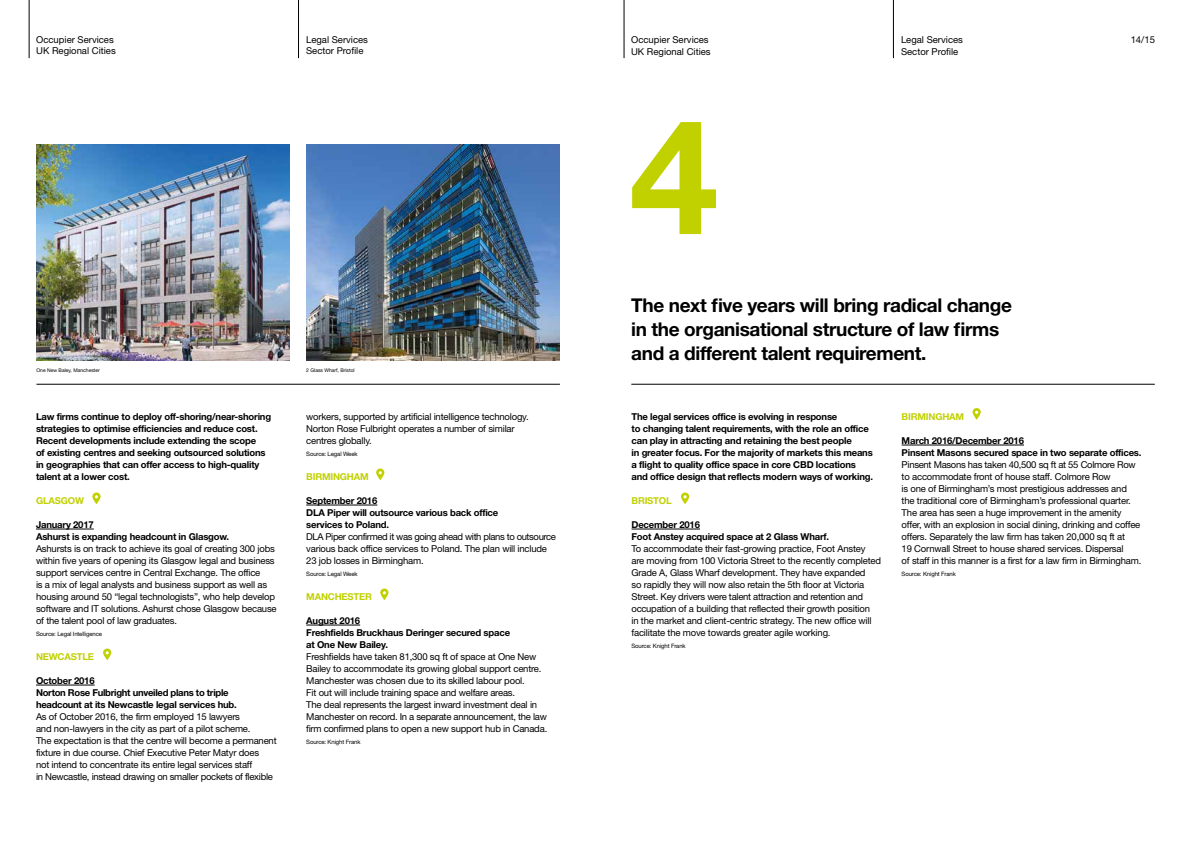
<style>
.page{position:relative;width:1191px;height:842px;background:#fff}
.page>*{position:absolute;margin:0;border:0;box-sizing:border-box;transform-origin:0 0}
.t1{font:700 160px "Helvetica Neue LT Std";color:#c1d100}
.t2{font:700 19px/24px "Helvetica Neue LT Std";letter-spacing:-.02em;color:#000}
.t3{font:9.5px/12px "Helvetica Neue LT Std";letter-spacing:-.02em;color:#000}
.t4{font:700 9.5px/12px "Helvetica Neue LT Std";letter-spacing:-.02em;color:#000}
.t5{font:9.5px/11.4px "Helvetica Neue LT Std";color:#000}
.t6{font:700 9.5px "Helvetica Neue LT Std";letter-spacing:-.02em;color:#c1d100}
.t7{font:6px "Helvetica Neue LT Std";letter-spacing:-.02em;color:#000}
.t8{font:5px "Helvetica Neue";color:#000}
</style>
<div class="page">
<hr style="left:298px;top:0;width:1px;height:58px;background:#000">
<hr style="left:29px;top:0;width:1px;height:58px;background:#000">
<hr style="left:36px;top:384px;width:524px;height:1px;background:#000">
<hr style="left:36px;top:529px;width:58px;height:1px;background:#000">
<hr style="left:36px;top:685px;width:59px;height:1px;background:#000">
<hr style="left:306px;top:505px;width:71px;height:1px;background:#000">
<hr style="left:306px;top:625px;width:54px;height:1px;background:#000">
<hr style="left:631px;top:384px;width:523px;height:1px;background:#000">
<svg style="left:92px;top:492px;width:9px;height:12px"></svg>
<svg style="left:103px;top:648px;width:8px;height:12px"></svg>
<svg style="left:376px;top:468px;width:8px;height:12px"></svg>
<svg style="left:380px;top:588px;width:8px;height:12px"></svg>
<img style="left:306px;top:144px;width:254px;height:216px">
<img style="left:36px;top:144px;width:253px;height:216px">
<hr style="left:631px;top:529px;width:69px;height:1px;background:#000">
<hr style="left:901px;top:445px;width:123px;height:1px;background:#000">
<svg style="left:681px;top:492px;width:8px;height:12px"></svg>
<svg style="left:972px;top:408px;width:8px;height:12px"></svg>
<hr style="left:893px;top:0;width:1px;height:58px;background:#000">
<hr style="left:624px;top:0;width:1px;height:58px;background:#000">
<p class="t5" style="left:36px;top:33px;width:81px">Occupier Services<br>UK Regional Cities</p>
<p class="t3" style="left:1130px;top:33px;width:26px">14/15</p>
<p class="t5" style="left:306px;top:33px;width:63px">Legal Services<br>Sector Profile</p>
<p class="t5" style="left:631px;top:34px;width:81px">Occupier Services<br>UK Regional Cities</p>
<p class="t5" style="left:901px;top:34px;width:63px">Legal Services<br>Sector Profile</p>
<h1 class="t1" style="left:629px;top:78px;width:90px">4</h1>
<p class="t8" style="left:36px;top:367px;width:65px">One New Baley, Manchester</p>
<p class="t8" style="left:306px;top:367px;width:50px">2 Glass Wharf, Bristol</p>
<p class="t4" style="left:36px;top:410px;width:237px">Law firms continue to deploy off-shoring/near-shoring strategies to optimise efficiencies and reduce cost.<br>Recent developments include extending the scope<br>of existing centres and seeking outsourced solutions in geographies that can offer access to high-quality talent at a lower cost.</p>
<p class="t6" style="left:36px;top:495px;width:49px">GLASGOW</p>
<p class="t4" style="left:36px;top:518px;width:195px">January 2017<br>Ashurst is expanding headcount in Glasgow.</p>
<p class="t3" style="left:36px;top:542px;width:242px">Ashursts is on track to achieve its goal of creating 300 jobs within five years of opening its Glasgow legal and business support services centre in Central Exchange. The office<br>is a mix of legal analysts and business support as well as housing around 50 “legal technologists”, who help develop software and IT solutions. Ashurst chose Glasgow because of the talent pool of law graduates.</p>
<p class="t7" style="left:36px;top:630px;width:68px">Source: Legal Intelligence</p>
<p class="t6" style="left:36px;top:651px;width:59px">NEWCASTLE</p>
<p class="t4" style="left:36px;top:674px;width:202px">October 2016<br>Norton Rose Fulbright unveiled plans to triple headcount at its Newcastle legal services hub.</p>
<p class="t3" style="left:36px;top:710px;width:242px">As of October 2016, the firm employed 15 lawyers<br>and non-lawyers in the city as part of a pilot scheme.<br>The expectation is that the centre will become a permanent fixture in due course. Chief Executive Peter Matyr does<br>not intend to concentrate its entire legal services staff<br>in Newcastle, instead drawing on smaller pockets of flexible</p>
<p class="t3" style="left:306px;top:410px;width:224px">workers, supported by artificial intelligence technology.<br>Norton Rose Fulbright operates a number of similar centres globally.</p>
<p class="t7" style="left:306px;top:450px;width:53px">Source: Legal Week</p>
<p class="t6" style="left:306px;top:471px;width:64px">BIRMINGHAM</p>
<p class="t4" style="left:306px;top:494px;width:193px">September 2016<br>DLA Piper will outsource various back office services to Poland.</p>
<p class="t3" style="left:306px;top:530px;width:251px">DLA Piper confirmed it was going ahead with plans to outsource various back office services to Poland. The plan will include<br>23 job losses in Birmingham.</p>
<p class="t7" style="left:306px;top:570px;width:53px">Source: Legal Week</p>
<p class="t6" style="left:306px;top:591px;width:67px">MANCHESTER</p>
<p class="t4" style="left:306px;top:614px;width:205px">August 2016<br>Freshfields Bruckhaus Deringer secured space at One New Bailey.</p>
<p class="t3" style="left:306px;top:650px;width:242px">Freshfields have taken 81,300 sq ft of space at One New Bailey to accommodate its growing global support centre.<br>Manchester was chosen due to its skilled labour pool.<br>Fit out will include training space and welfare areas.<br>The deal represents the largest inward investment deal in Manchester on record. In a separate announcement, the law firm confirmed plans to open a new support hub in Canada.</p>
<p class="t7" style="left:306px;top:738px;width:56px">Source: Knight Frank</p>
<h2 class="t2" style="left:631px;top:293px;width:382px">The next five years will bring radical change in the organisational structure of law firms and a different talent requirement.</h2>
<p class="t4" style="left:631px;top:410px;width:243px">The legal services office is evolving in response<br>to changing talent requirements, with the role an office can play in attracting and retaining the best people<br>in greater focus. For the majority of markets this means a flight to quality office space in core CBD locations and office design that reflects modern ways of working.</p>
<p class="t6" style="left:631px;top:495px;width:42px">BRISTOL</p>
<p class="t4" style="left:631px;top:518px;width:199px">December 2016<br>Foot Anstey acquired space at 2 Glass Wharf.</p>
<p class="t3" style="left:631px;top:542px;width:251px">To accommodate their fast-growing practice, Foot Anstey<br>are moving from 100 Victoria Street to the recently completed Grade A, Glass Wharf development. They have expanded<br>so rapidly they will now also retain the 5th floor at Victoria Street. Key drivers were talent attraction and retention and occupation of a building that reflected their growth position<br>in the market and client-centric strategy. The new office will facilitate the move towards greater agile working.</p>
<p class="t7" style="left:631px;top:642px;width:56px">Source: Knight Frank</p>
<p class="t6" style="left:901px;top:411px;width:64px">BIRMINGHAM</p>
<p class="t4" style="left:901px;top:434px;width:241px">March 2016/December 2016<br>Pinsent Masons secured space in two separate offices.</p>
<p class="t3" style="left:901px;top:458px;width:241px">Pinsent Masons has taken 40,500 sq ft at 55 Colmore Row to accommodate front of house staff. Colmore Row<br>is one of Birmingham’s most prestigious addresses and the traditional core of Birmingham’s professional quarter.<br>The area has seen a huge improvement in the amenity offer, with an explosion in social dining, drinking and coffee offers. Separately the law firm has taken 20,000 sq ft at<br>19 Cornwall Street to house shared services. Dispersal<br>of staff in this manner is a first for a law firm in Birmingham.</p>
<p class="t7" style="left:901px;top:570px;width:56px">Source: Knight Frank</p>
</div>
